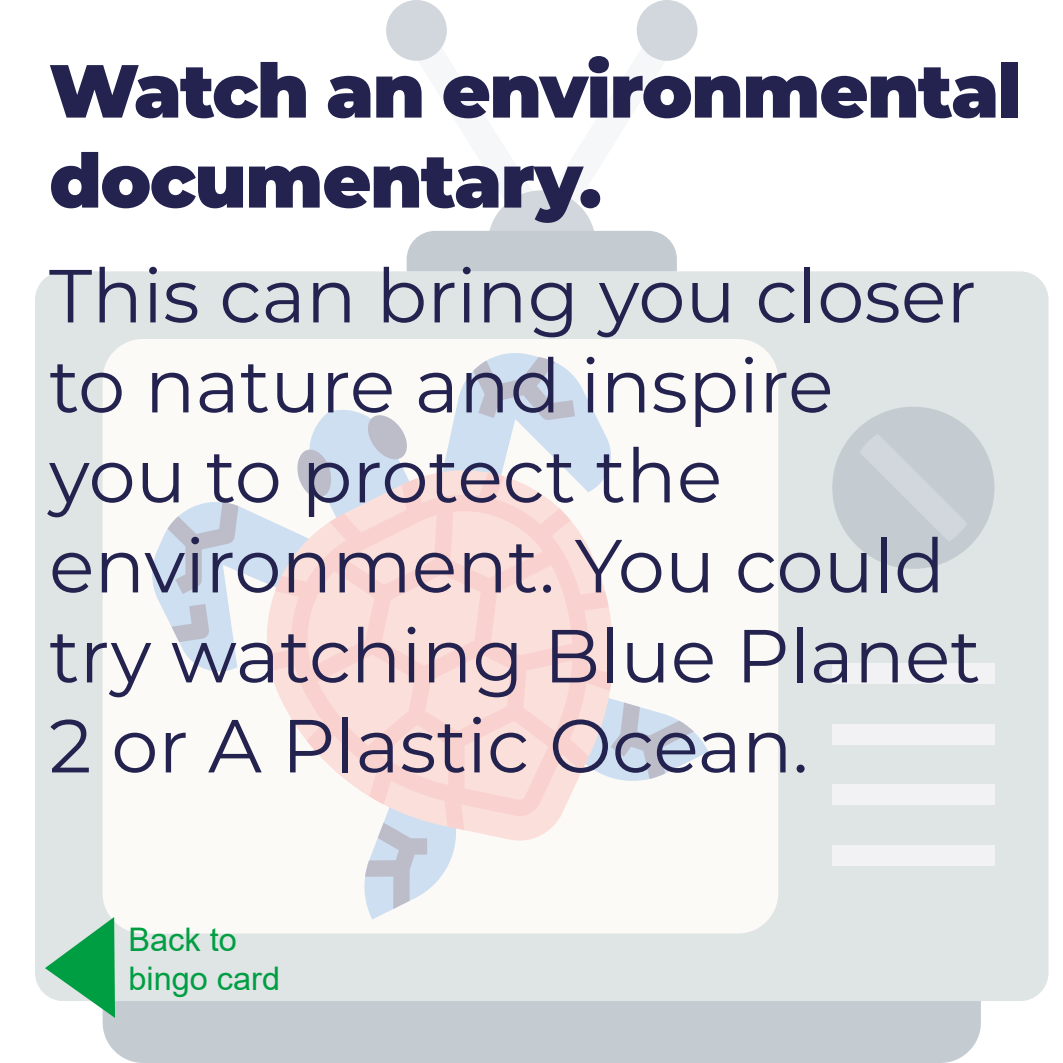
<style>
.page{position:relative;width:1063px;height:1063px;background:#fff}
.page>*{position:absolute;margin:0;border:0;box-sizing:border-box;transform-origin:0 0}
.t1{font:75px/90px "Montserrat";color:#242350}
.t2{font:900 75px/90px "Montserrat";letter-spacing:-.02em;color:#242350}
.t3{font:32.5px/39px "Arial";color:#009e43}
</style>
<div class="page">
<div style="left:103px;top:1001px;width:878px;height:62px;background:#c4ccd2"></div>
<div style="left:35px;top:271px;width:1014px;height:730px;background:#dfe4e4;border-radius:28px"></div>
<div style="left:103px;top:339px;width:675px;height:595px;background:#fcfaf6;border-radius:41px"></div>
<svg style="left:832px;top:407px;width:162px;height:162px"></svg>
<div style="left:832px;top:663px;width:162px;height:20px;background:#f2f2f4"></div>
<div style="left:832px;top:724px;width:162px;height:20px;background:#f2f2f4"></div>
<div style="left:832px;top:785px;width:162px;height:20px;background:#f2f2f4"></div>
<div style="left:832px;top:846px;width:162px;height:20px;background:#f2f2f4"></div>
<svg style="left:407px;top:190px;width:270px;height:81px"></svg>
<div style="left:637px;top:0;width:60px;height:61px;background:#d1d7dc;border-radius:50%"></div>
<div style="left:386px;top:0;width:61px;height:61px;background:#d1d7dc;border-radius:50%"></div>
<svg style="left:272px;top:472px;width:341px;height:369px"></svg>
<svg style="left:442px;top:353px;width:171px;height:197px"></svg>
<svg style="left:596px;top:591px;width:13px;height:23px"></svg>
<svg style="left:152px;top:410px;width:275px;height:267px"></svg>
<svg style="left:306px;top:818px;width:158px;height:101px"></svg>
<svg style="left:596px;top:664px;width:113px;height:120px"></svg>
<svg style="left:287px;top:479px;width:309px;height:339px;background:#f9ddd9"></svg>
<svg style="left:45px;top:917px;width:70px;height:101px"></svg>
<p class="t2" style="left:49px;top:41px;width:974px">Watch an environmental documentary.</p>
<p class="t1" style="left:49px;top:248px;width:933px">This can bring you closer to nature and inspire you to protect the environment. You could try watching Blue Planet<br>2 or A Plastic Ocean.</p>
<p class="t3" style="left:128px;top:919px;width:153px">Back to bingo card</p>
</div>
